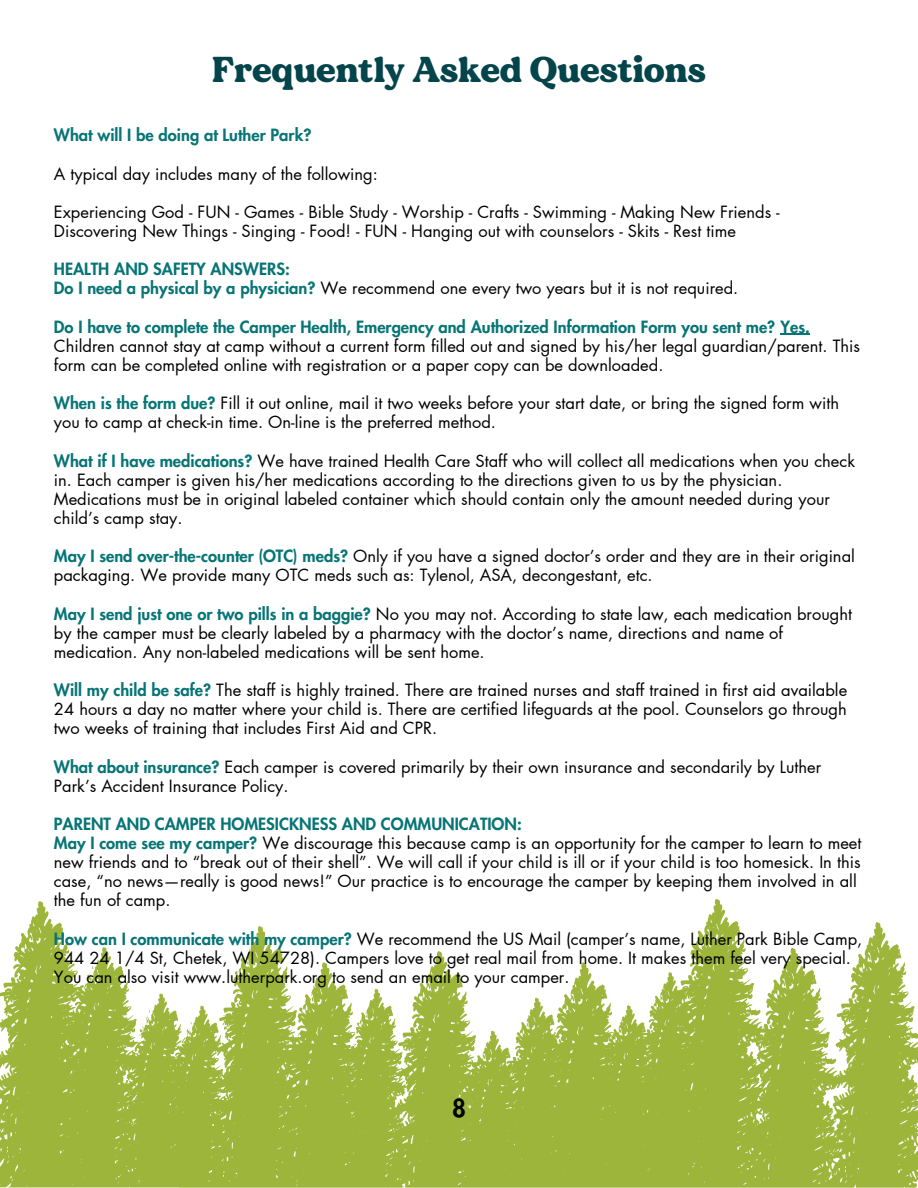
<style>
.page{position:relative;width:918px;height:1188px;background:#fff}
.page>*{position:absolute;margin:0;border:0;box-sizing:border-box;transform-origin:0 0}
.t1{font:36px "MADE Dillan";color:#04444b}
.t2{font:800 24px "Futura LT Pro";color:#000}
.t3{font:16.5px/19.2px "Futura LT Pro";color:#000}
.t4{font:800 16.5px "Futura LT Pro";color:#077475}
.s1{font-weight:800;color:#077475}
</style>
<div class="page">
<svg style="left:0;top:899px;width:918px;height:289px;fill:#9db53b"></svg>
<hr style="left:780px;top:334px;width:30px;height:1px;background:#077475">
<h1 class="t1" style="left:212px;top:47px;width:496px">Frequently Asked Questions</h1>
<h2 class="t4" style="left:54px;top:128px;width:259px">What will I be doing at Luther Park?</h2>
<p class="t3" style="left:54px;top:165px;width:325px">A typical day includes many of the following:</p>
<p class="t3" style="left:54px;top:203px;width:727px">Experiencing God - FUN - Games - Bible Study - Worship - Crafts - Swimming - Making New Friends -<br>Discovering New Things - Singing - Food! - FUN - Hanging out with counselors - Skits - Rest time</p>
<p class="t4" style="left:54px;top:262px;width:237px">HEALTH AND SAFETY ANSWERS:</p>
<p class="t3" style="left:54px;top:279px;width:686px"><span class="s1">Do I need a physical by a physician?</span> We recommend one every two years but it is not required.</p>
<p class="t3" style="left:54px;top:318px;width:808px"><span class="s1">Do I have to complete the Camper Health, Emergency and Authorized Information Form you sent me? Yes.<br></span>Children cannot stay at camp without a current form filled out and signed by his/her legal guardian/parent. This form can be completed online with registration or a paper copy can be downloaded.</p>
<p class="t3" style="left:54px;top:394px;width:787px"><span class="s1">When is the form due?</span> Fill it out online, mail it two weeks before your start date, or bring the signed form with you to camp at check-in time. On-line is the preferred method.</p>
<p class="t3" style="left:54px;top:452px;width:803px"><span class="s1">What if I have medications?</span> We have trained Health Care Staff who will collect all medications when you check in. Each camper is given his/her medications according to the directions given to us by the physician.<br>Medications must be in original labeled container which should contain only the amount needed during your child’s camp stay.</p>
<p class="t3" style="left:54px;top:547px;width:802px"><span class="s1">May I send over-the-counter (OTC) meds?</span> Only if you have a signed doctor’s order and they are in their original packaging. We provide many OTC meds such as: Tylenol, ASA, decongestant, etc.</p>
<p class="t3" style="left:54px;top:605px;width:800px"><span class="s1">May I send just one or two pills in a baggie?</span> No you may not. According to state law, each medication brought by the camper must be clearly labeled by a pharmacy with the doctor’s name, directions and name of medication. Any non-labeled medications will be sent home.</p>
<p class="t3" style="left:54px;top:681px;width:795px;text-align:justify"><span class="s1">Will my child be safe?</span> The staff is highly trained. There are trained nurses and staff trained in first aid available 24 hours a day no matter where your child is. There are certified lifeguards at the pool. Counselors go through two weeks of training that includes First Aid and CPR.</p>
<p class="t3" style="left:54px;top:758px;width:769px"><span class="s1">What about insurance?</span> Each camper is covered primarily by their own insurance and secondarily by Luther<br>Park’s Accident Insurance Policy.</p>
<p class="t4" style="left:54px;top:816px;width:469px">PARENT AND CAMPER HOMESICKNESS AND COMMUNICATION:</p>
<p class="t3" style="left:54px;top:834px;width:809px"><span class="s1">May I come see my camper?</span> We discourage this because camp is an opportunity for the camper to learn to meet new friends and to “break out of their shell”. We will call if your child is ill or if your child is too homesick. In this case, “no news—really is good news!” Our practice is to encourage the camper by keeping them involved in all the fun of camp.</p>
<p class="t3" style="left:54px;top:930px;width:810px"><span class="s1">How can I communicate with my camper?</span> We recommend the US Mail (camper’s name, Luther Park Bible Camp,<br>944 24 1/4 St, Chetek, WI 54728). Campers love to get real mail from home. It makes them feel very special.<br>You can also visit www.lutherpark.org to send an email to your camper.</p>
<p class="t2" style="left:452px;top:1098px;width:15px">8</p>
</div>
